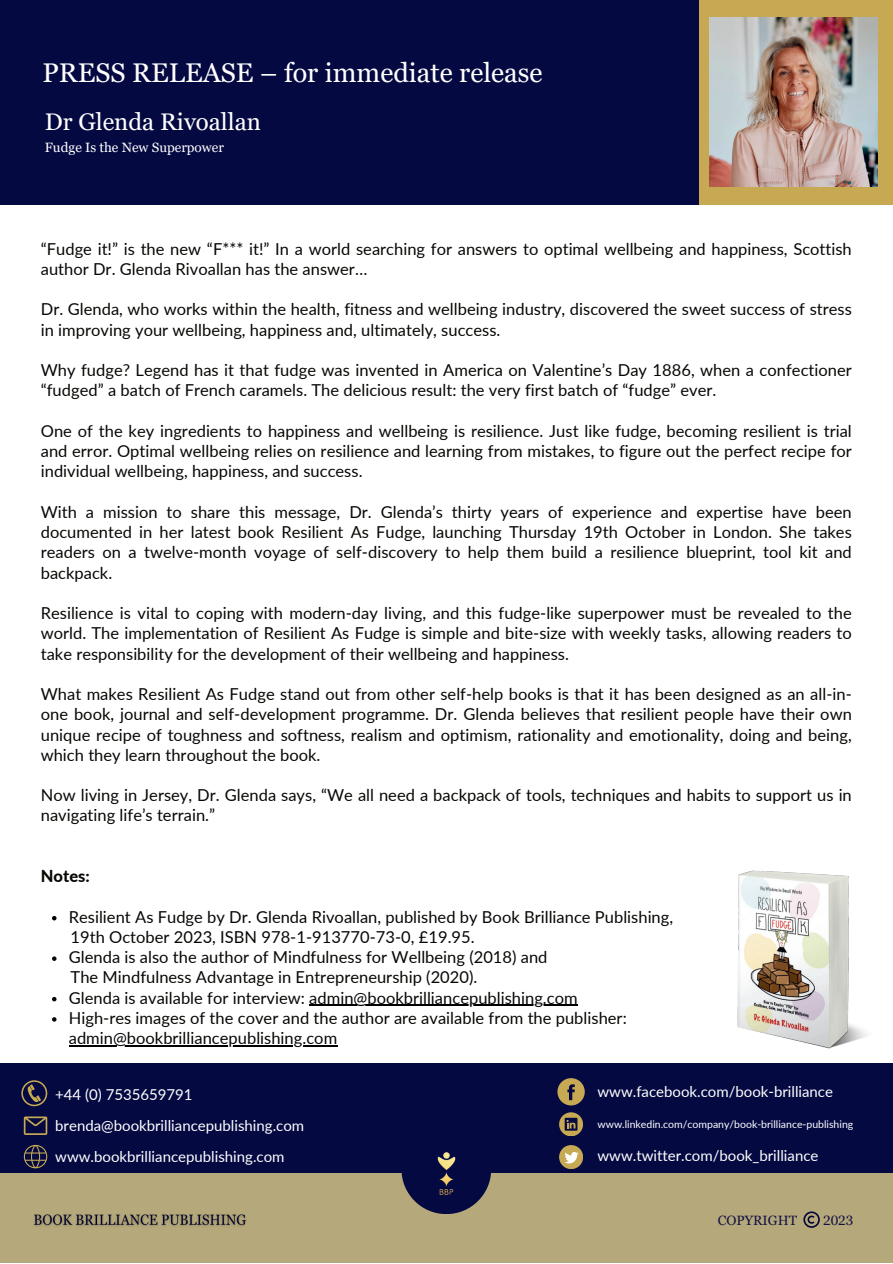
<style>
.page{position:relative;width:893px;height:1264px;background:#fff}
.page>*{position:absolute;margin:0;border:0;box-sizing:border-box;transform-origin:0 0}
.t1{font:27px "Georgia Pro";color:#fff}
.t2{font:24px "Georgia Pro";color:#fff}
.t3{font:16.5px/20.2px "Lato";color:#080704}
.t4{font:800 16.5px "Lato";color:#080704}
.t5{font:15px/30.9px "Lato";color:#fff}
.t6{font:13.5px "Georgia Pro";color:#fff}
.t7{font:13.5px "Georgia Pro";color:#141344}
.t8{font:10.5px "Lato";color:#fff}
.s1{font-family:"Georgia Pro";font-weight:700;font-size:22.5px;color:#fff}
</style>
<div class="page">
<div style="left:0;top:0;width:892px;height:204px;background:#040942"></div>
<div style="left:0;top:1063px;width:892px;height:166px;background:#040942"></div>
<div style="left:0;top:1173px;width:892px;height:89px;background:#b5a97b"></div>
<div style="left:401px;top:1124px;width:90px;height:90px;background:#040942;border-radius:50%"></div>
<div style="left:699px;top:0;width:193px;height:204px;background:#c7a954"></div>
<img style="left:709px;top:17px;width:168px;height:170px">
<svg style="left:52px;top:916px;width:4px;height:4px"></svg>
<svg style="left:52px;top:956px;width:4px;height:4px"></svg>
<svg style="left:52px;top:996px;width:4px;height:5px"></svg>
<hr style="left:309px;top:1004px;width:268px;height:1px;background:#000">
<svg style="left:52px;top:1017px;width:4px;height:4px"></svg>
<hr style="left:69px;top:1045px;width:268px;height:1px;background:#000">
<svg style="left:21px;top:1080px;width:26px;height:26px"></svg>
<svg style="left:24px;top:1116px;width:23px;height:18px"></svg>
<svg style="left:24px;top:1144px;width:23px;height:24px"></svg>
<svg style="left:557px;top:1078px;width:27px;height:27px"></svg>
<svg style="left:559px;top:1112px;width:23px;height:23px"></svg>
<svg style="left:559px;top:1145px;width:23px;height:23px"></svg>
<svg style="left:803px;top:1211px;width:16px;height:16px"></svg>
<img style="left:411px;top:1152px;width:70px;height:56px">
<img style="left:737px;top:870px;width:130px;height:179px">
<img style="left:34px;top:1214px;width:213px;height:12px">
<h1 class="t1" style="left:42px;top:57px;width:501px">PRESS RELEASE – for immediate release</h1>
<h2 class="t2" style="left:45px;top:108px;width:217px">Dr Glenda Rivoallan</h2>
<p class="t6" style="left:45px;top:139px;width:180px">Fudge Is the New Superpower</p>
<p class="t3" style="left:41px;top:238px;width:812px">“Fudge it!” is the new “F*** it!” In a world searching for answers to optimal wellbeing and happiness, Scottish author Dr. Glenda Rivoallan has the answer…</p>
<p class="t3" style="left:41px;top:298px;width:812px">Dr. Glenda, who works within the health, fitness and wellbeing industry, discovered the sweet success of stress in improving your wellbeing, happiness and, ultimately, success.</p>
<p class="t3" style="left:41px;top:359px;width:812px">Why fudge? Legend has it that fudge was invented in America on Valentine’s Day 1886, when a confectioner “fudged” a batch of French caramels. The delicious result: the very first batch of “fudge” ever.</p>
<p class="t3" style="left:41px;top:420px;width:812px;text-align:justify">One of the key ingredients to happiness and wellbeing is resilience. Just like fudge, becoming resilient is trial and error. Optimal wellbeing relies on resilience and learning from mistakes, to figure out the perfect recipe for individual wellbeing, happiness, and success.</p>
<p class="t3" style="left:41px;top:501px;width:812px;text-align:justify">With a mission to share this message, Dr. Glenda’s thirty years of experience and expertise have been documented in her latest book Resilient As Fudge, launching Thursday 19th October in London. She takes readers on a twelve-month voyage of self-discovery to help them build a resilience blueprint, tool kit and backpack.</p>
<p class="t3" style="left:41px;top:602px;width:812px;text-align:justify">Resilience is vital to coping with modern-day living, and this fudge-like superpower must be revealed to the world. The implementation of Resilient As Fudge is simple and bite-size with weekly tasks, allowing readers to take responsibility for the development of their wellbeing and happiness.</p>
<p class="t3" style="left:41px;top:683px;width:812px;text-align:justify">What makes Resilient As Fudge stand out from other self-help books is that it has been designed as an all-in&shy;one book, journal and self-development programme. Dr. Glenda believes that resilient people have their own unique recipe of toughness and softness, realism and optimism, rationality and emotionality, doing and being, which they learn throughout the book.</p>
<p class="t3" style="left:41px;top:784px;width:812px">Now living in Jersey, Dr. Glenda says, “We all need a backpack of tools, techniques and habits to support us in navigating life’s terrain.”</p>
<p class="t4" style="left:41px;top:864px;width:51px">Notes:</p>
<p class="t3" style="left:347px;top:905px;width:327px"><span class="s1">Others</span> ed by Book Brilliance Publishing,</p>
<p class="t3" style="left:69px;top:946px;width:480px">Glenda is also the author of Mindfulness for Wellbeing (2018) and</p>
<p class="t3" style="left:69px;top:986px;width:559px">Glenda is available for interview: admin@bookbrilliancepublishing.com<br>High-res images of the cover and the author are available from the publisher: admin@bookbrilliancepublishing.com</p>
<p class="t3" style="left:69px;top:905px;width:370px">Resilient As Fudge by Dr. Glenda Rivoallan, publish</p>
<p class="t3" style="left:71px;top:926px;width:405px">19th October 2023, ISBN 978-1-913770-73-0, £19.95.</p>
<p class="t3" style="left:71px;top:966px;width:408px">The Mindfulness Advantage in Entrepreneurship (2020).</p>
<p class="t5" style="left:55px;top:1078px;width:250px">+44 (0) 7535659791 brenda@bookbrilliancepublishing.com www.bookbrilliancepublishing.com</p>
<p class="t5" style="left:597px;top:1075px;width:237px">www.facebook.com/book-brilliance</p>
<p class="t8" style="left:597px;top:1116px;width:257px">www.linkedin.com/company/book-brilliance-publishing</p>
<p class="t5" style="left:597px;top:1139px;width:222px">www.twitter.com/book_brilliance</p>
<p class="t7" style="left:717px;top:1212px;width:81px">COPYRIGHT</p>
<p class="t7" style="left:823px;top:1212px;width:32px">2023</p>
</div>
